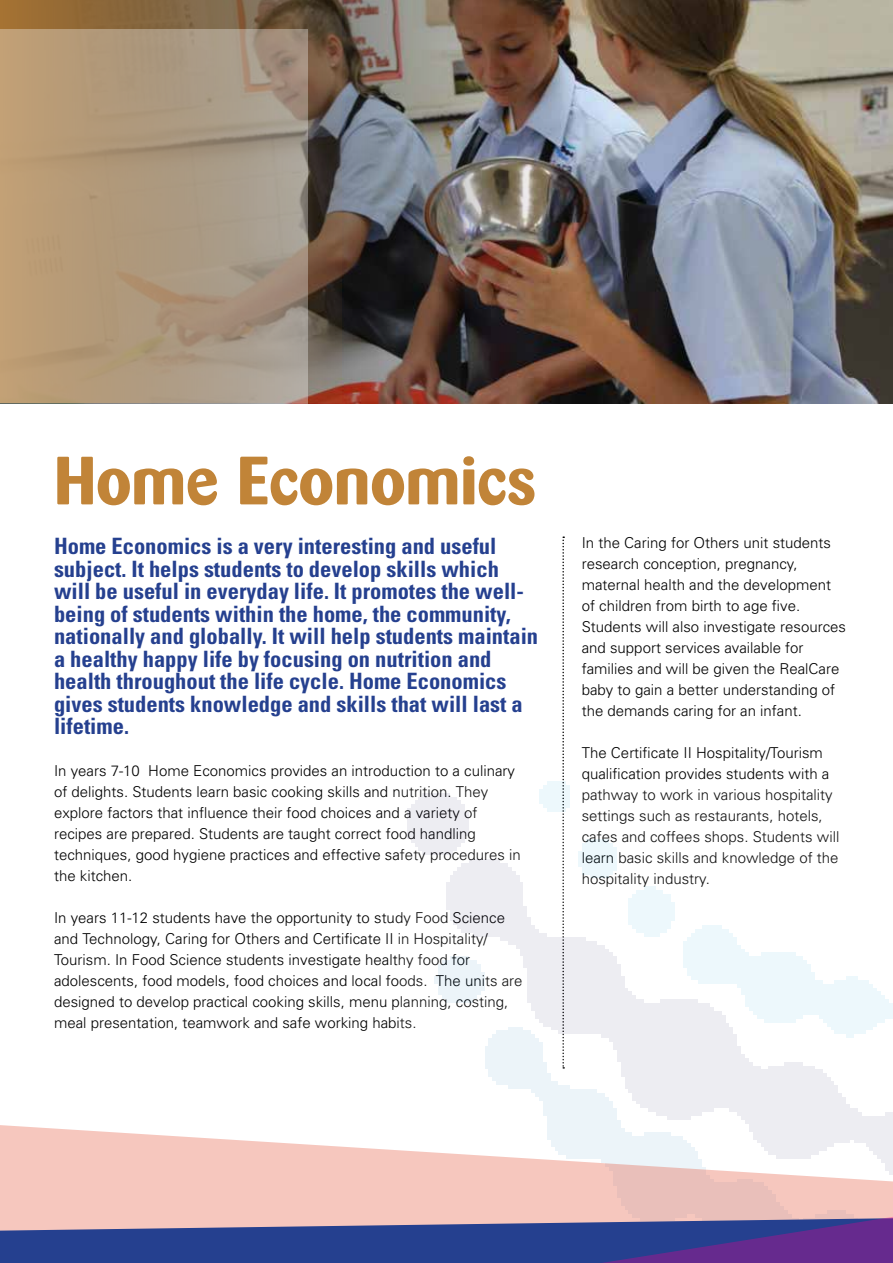
<style>
.page{position:relative;width:893px;height:1263px;background:#fff}
.page>*{position:absolute;margin:0;border:0;box-sizing:border-box;transform-origin:0 0}
.t1{font:700 67.5px "Barmeno";color:#c18438}
.t2{font:700 condensed 22.5px/22.5px "Univers";color:#25408f}
.t3{font:300 15px/21px "Univers";color:#000}
</style>
<div class="page">
<img style="left:342px;top:0;width:551px;height:403px">
<svg style="left:562px;top:536px;width:2px;height:245px"></svg>
<svg style="left:0;top:0;width:342px;height:403px;background:#715a43"></svg>
<img style="left:0;top:30px;width:307px;height:374px">
<img style="left:407px;top:781px;width:486px;height:294px">
<svg style="left:0;top:1125px;width:310px;height:93px;background:#f6ccc4"></svg>
<svg style="left:0;top:1218px;width:310px;height:45px;background:#555f99"></svg>
<svg style="left:310px;top:1075px;width:583px;height:188px"></svg>
<h1 class="t1" style="left:54px;top:440px;width:484px">Home Economics</h1>
<p class="t2" style="left:54px;top:535px;width:486px">Home Economics is a very interesting and useful subject. It helps students to develop skills which will be useful in everyday life. It promotes the well&shy;being of students within the home, the community, nationally and globally. It will help students maintain a healthy happy life by focusing on nutrition and health throughout the life cycle. Home Economics gives students knowledge and skills that will last a lifetime.</p>
<p class="t3" style="left:54px;top:760px;width:468px">In years 7-10 Home Economics provides an introduction to a culinary of delights. Students learn basic cooking skills and nutrition. They explore factors that influence their food choices and a variety of recipes are prepared. Students are taught correct food handling techniques, good hygiene practices and effective safety procedures in the kitchen.</p>
<p class="t3" style="left:54px;top:907px;width:470px">In years 11-12 students have the opportunity to study Food Science and Technology, Caring for Others and Certificate II in Hospitality/ Tourism. In Food Science students investigate healthy food for adolescents, food models, food choices and local foods. The units are designed to develop practical cooking skills, menu planning, costing, meal presentation, teamwork and safe working habits.</p>
<p class="t3" style="left:582px;top:533px;width:266px">In the Caring for Others unit students research conception, pregnancy, maternal health and the development of children from birth to age five.<br>Students will also investigate resources and support services available for families and will be given the RealCare baby to gain a better understanding of the demands caring for an infant.</p>
<p class="t3" style="left:582px;top:743px;width:259px">The Certificate II Hospitality/Tourism qualification provides students with a pathway to work in various hospitality settings such as restaurants, hotels, cafes and coffees shops. Students will learn basic skills and knowledge of the hospitality industry.</p>
</div>
